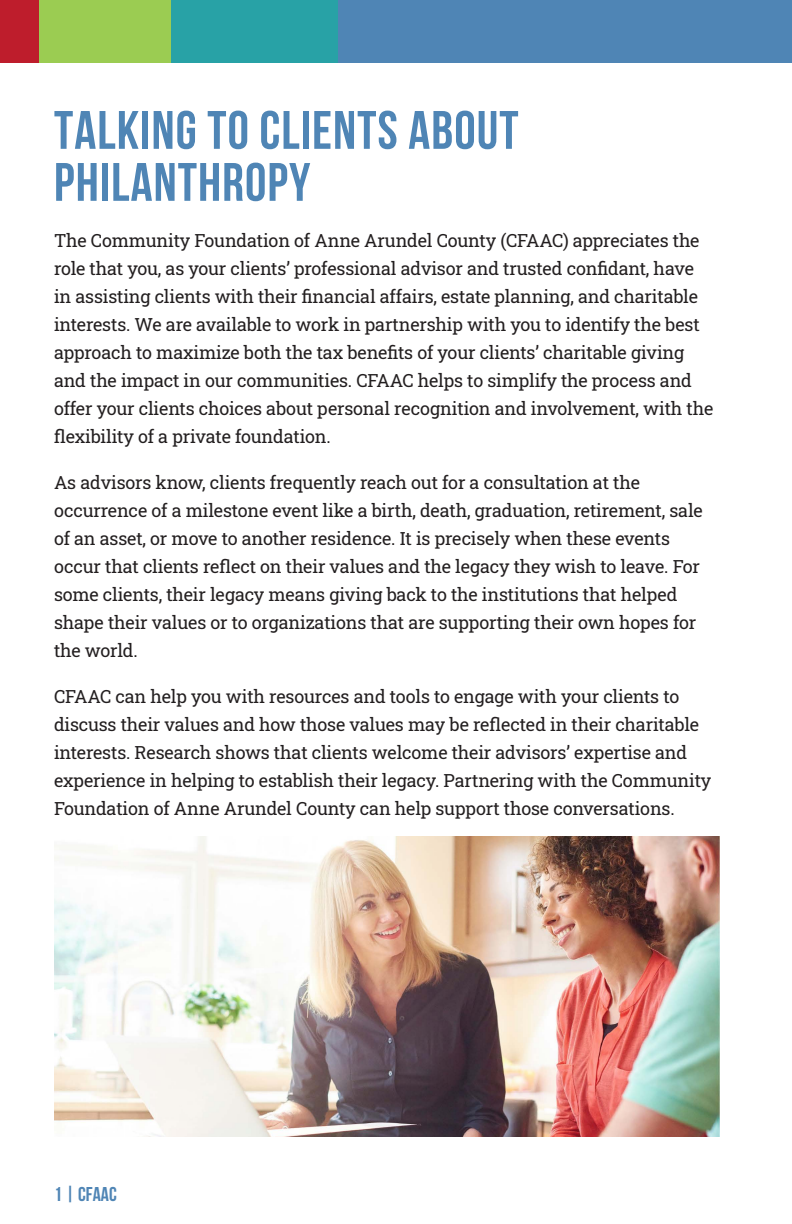
<style>
.page{position:relative;width:792px;height:1224px;background:#fff}
.page>*{position:absolute;margin:0;border:0;box-sizing:border-box;transform-origin:0 0}
.Page_Title__arial{font:700 54px/52px "Bebas Neue";letter-spacing:.02em;color:#4f85b5}
.t1{font:700 20px "Bebas Neue";color:#4f85b5}
.Body_Text__adobe_gar{font:18px/28px "Roboto Slab";letter-spacing:-.01em;color:#231f20}
</style>
<div class="page">
<div style="left:337px;top:0;width:455px;height:62px;background:#4f85b5"></div>
<div style="left:170px;top:0;width:168px;height:62px;background:#28a2a6"></div>
<div style="left:38px;top:0;width:133px;height:62px;background:#9bcc52"></div>
<div style="left:0;top:0;width:39px;height:62px;background:#be1d2c"></div>
<img style="left:54px;top:837px;width:666px;height:299px">
<p class="Page_Title__arial" style="left:54px;top:104px;width:466px">TALKING TO CLIENTS ABOUT<br>PHILANTHROPY</p>
<p class="Body_Text__adobe_gar" style="left:54px;top:226px;width:661px">The Community Foundation of Anne Arundel County (CFAAC) appreciates the role that you, as your clients’ professional advisor and trusted confidant, have in assisting clients with their financial affairs, estate planning, and charitable interests. We are available to work in partnership with you to identify the best approach to maximize both the tax benefits of your clients’ charitable giving and the impact in our communities. CFAAC helps to simplify the process and offer your clients choices about personal recognition and involvement, with the flexibility of a private foundation.</p>
<p class="Body_Text__adobe_gar" style="left:54px;top:468px;width:650px">As advisors know, clients frequently reach out for a consultation at the occurrence of a milestone event like a birth, death, graduation, retirement, sale of an asset, or move to another residence. It is precisely when these events occur that clients reflect on their values and the legacy they wish to leave. For some clients, their legacy means giving back to the institutions that helped shape their values or to organizations that are supporting their own hopes for the world.</p>
<p class="Body_Text__adobe_gar" style="left:54px;top:682px;width:659px">CFAAC can help you with resources and tools to engage with your clients to discuss their values and how those values may be reflected in their charitable interests. Research shows that clients welcome their advisors’ expertise and experience in helping to establish their legacy. Partnering with the Community Foundation of Anne Arundel County can help support those conversations.</p>
<p class="t1" style="left:54px;top:1184px;width:64px">1 | CFAAC</p>
</div>
